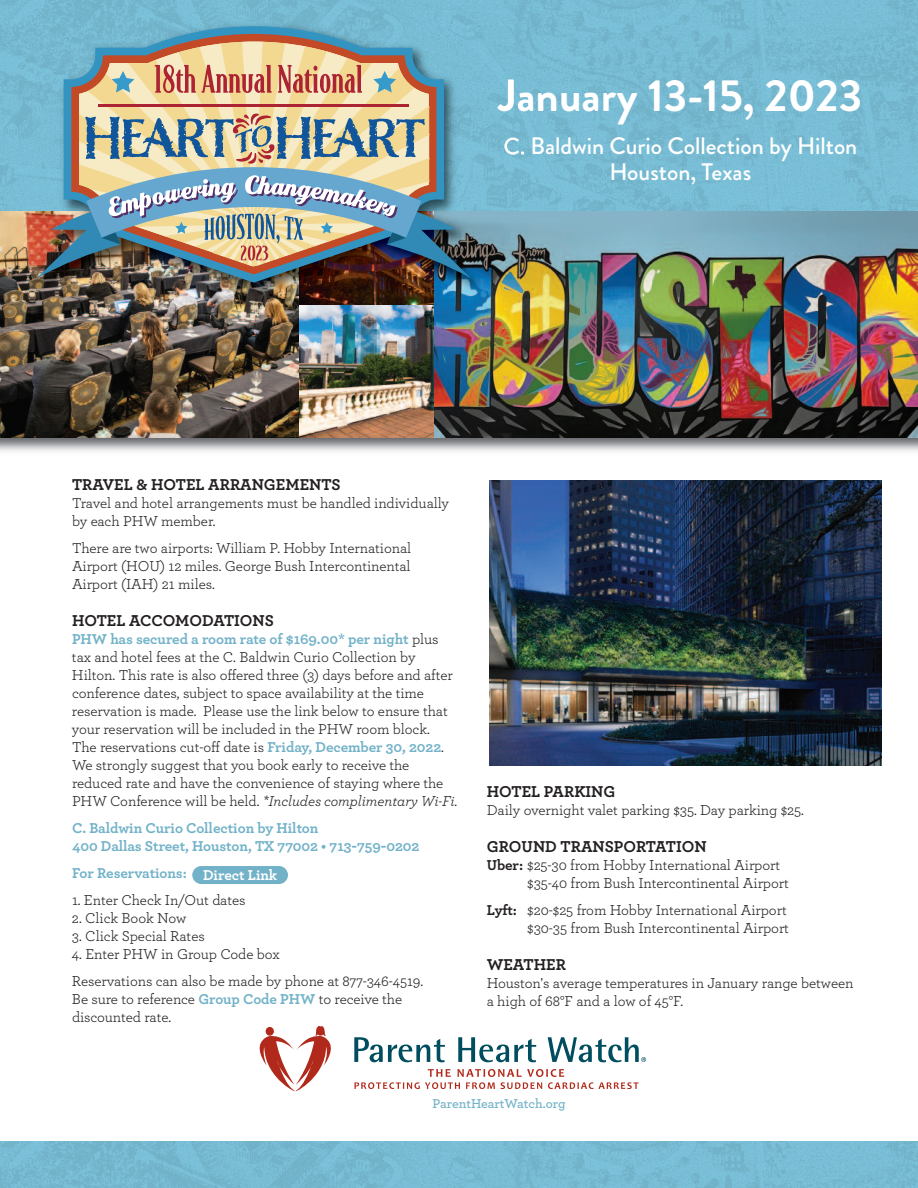
<style>
.page{position:relative;width:918px;height:1188px;background:#fff}
.page>*{position:absolute;margin:0;border:0;box-sizing:border-box;transform-origin:0 0}
.t1{font:700 45px "Brandon Grotesque";color:#fff}
.t2{font:500 23.85px/25.5px "Brandon Grotesque";color:#fff;text-align:center}
.t3{font:700 16.5px "Archer";color:#231f20}
.t4{font:15px/18px "Archer";letter-spacing:-.005em;color:#231f20}
.t5{font:700 15px/18px "Archer";letter-spacing:-.005em;color:#72b2c8}
.t6{font:700 15px "Archer";letter-spacing:-.005em;color:#fff}
.t7{font:600 13.5px "Archer";color:#72b2c8}
.s1{font-weight:700;color:#72b2c8}
.s2{font-style:italic}
.s3{font-weight:700}
</style>
<div class="page">
<img style="left:298px;top:328px;width:137px;height:110px">
<img style="left:435px;top:210px;width:483px;height:228px">
<img style="left:0;top:210px;width:298px;height:228px">
<svg style="left:260px;top:1026px;width:71px;height:65px"></svg>
<svg style="left:354px;top:1037px;width:91px;height:25px"></svg>
<svg style="left:458px;top:1037px;width:78px;height:25px"></svg>
<svg style="left:548px;top:1037px;width:98px;height:25px"></svg>
<svg style="left:354px;top:1069px;width:285px;height:20px"></svg>
<div style="left:192px;top:866px;width:96px;height:18px;background:#72b2c8;border-radius:9px"></div>
<img style="left:1px;top:0;width:527px;height:328px">
<img style="left:497px;top:79px;width:31px;height:33px">
<img style="left:504px;top:138px;width:21px;height:17px">
<img style="left:64px;top:26px;width:380px;height:257px">
<svg style="left:71px;top:34px;width:365px;height:8px;background:#7b96a3"></svg>
<img style="left:37px;top:42px;width:434px;height:236px">
<img style="left:489px;top:480px;width:393px;height:286px">
<h1 class="t1" style="left:498px;top:79px;width:366px">January 13-15, 2023</h1>
<h2 class="t2" style="left:503px;top:137px;width:356px">C. Baldwin Curio Collection by Hilton<br>Houston, Texas</h2>
<p class="t3" style="left:72px;top:479px;width:270px">TRAVEL &amp; HOTEL ARRANGEMENTS</p>
<p class="t4" style="left:72px;top:496px;width:379px">Travel and hotel arrangements must be handled individually by each PHW member.</p>
<p class="t4" style="left:72px;top:541px;width:341px;text-align:justify">There are two airports: William P. Hobby International Airport (HOU) 12 miles. George Bush Intercontinental Airport (IAH) 21 miles.</p>
<p class="t3" style="left:72px;top:616px;width:204px">HOTEL ACCOMODATIONS</p>
<p class="t4" style="left:72px;top:632px;width:387px"><span class="s1">PHW has secured a room rate of $169.00* per night</span> plus tax and hotel fees at the C. Baldwin Curio Collection by Hilton. This rate is also offered three (3) days before and after conference dates, subject to space availability at the time reservation is made. Please use the link below to ensure that your reservation will be included in the PHW room block.<br>The reservations cut-off date is <span class="s1">Friday, December 30, 2022</span>.<br>We strongly suggest that you book early to receive the reduced rate and have the convenience of staying where the PHW Conference will be held. <span class="s2">*Includes complimentary Wi-Fi.</span></p>
<p class="t5" style="left:72px;top:821px;width:349px">C. Baldwin Curio Collection by Hilton<br>400 Dallas Street, Houston, TX 77002 • 713-759-0202</p>
<p class="t5" style="left:72px;top:866px;width:116px">For Reservations:</p>
<p class="t4" style="left:72px;top:893px;width:175px">1. Enter Check In/Out dates</p>
<p class="t4" style="left:72px;top:911px;width:116px">2. Click Book Now</p>
<p class="t4" style="left:72px;top:929px;width:134px">3. Click Special Rates</p>
<p class="t4" style="left:72px;top:942px;width:353px;line-height:27px">4. Enter PHW in Group Code box<br>Reservations can also be made by phone at 877-346-4519.</p>
<p class="t4" style="left:72px;top:992px;width:332px">Be sure to reference <span class="s1">Group Code PHW</span> to receive the discounted rate.</p>
<p class="t6" style="left:203px;top:870px;width:76px">Direct Link</p>
<p class="t3" style="left:487px;top:786px;width:130px">HOTEL PARKING</p>
<p class="t4" style="left:487px;top:802px;width:319px">Daily overnight valet parking $35. Day parking $25.</p>
<p class="t3" style="left:487px;top:841px;width:222px">GROUND TRANSPORTATION</p>
<p class="t4" style="left:527px;top:858px;width:263px;text-indent:-40px"><span class="s3">Uber:</span> $25-30 from Hobby International Airport $35-40 from Bush Intercontinental Airport</p>
<p class="t4" style="left:487px;top:903px;width:304px;text-align:right"><span class="s3">Lyft:</span> $20-$25 from Hobby International Airport $30-35 from Bush Intercontinental Airport</p>
<p class="t3" style="left:487px;top:959px;width:81px">WEATHER</p>
<p class="t4" style="left:487px;top:976px;width:368px">Houston's average temperatures in January range between a high of 68°F and a low of 45°F.</p>
<p class="t7" style="left:433px;top:1099px;width:135px">ParentHeartWatch.org</p>
</div>
